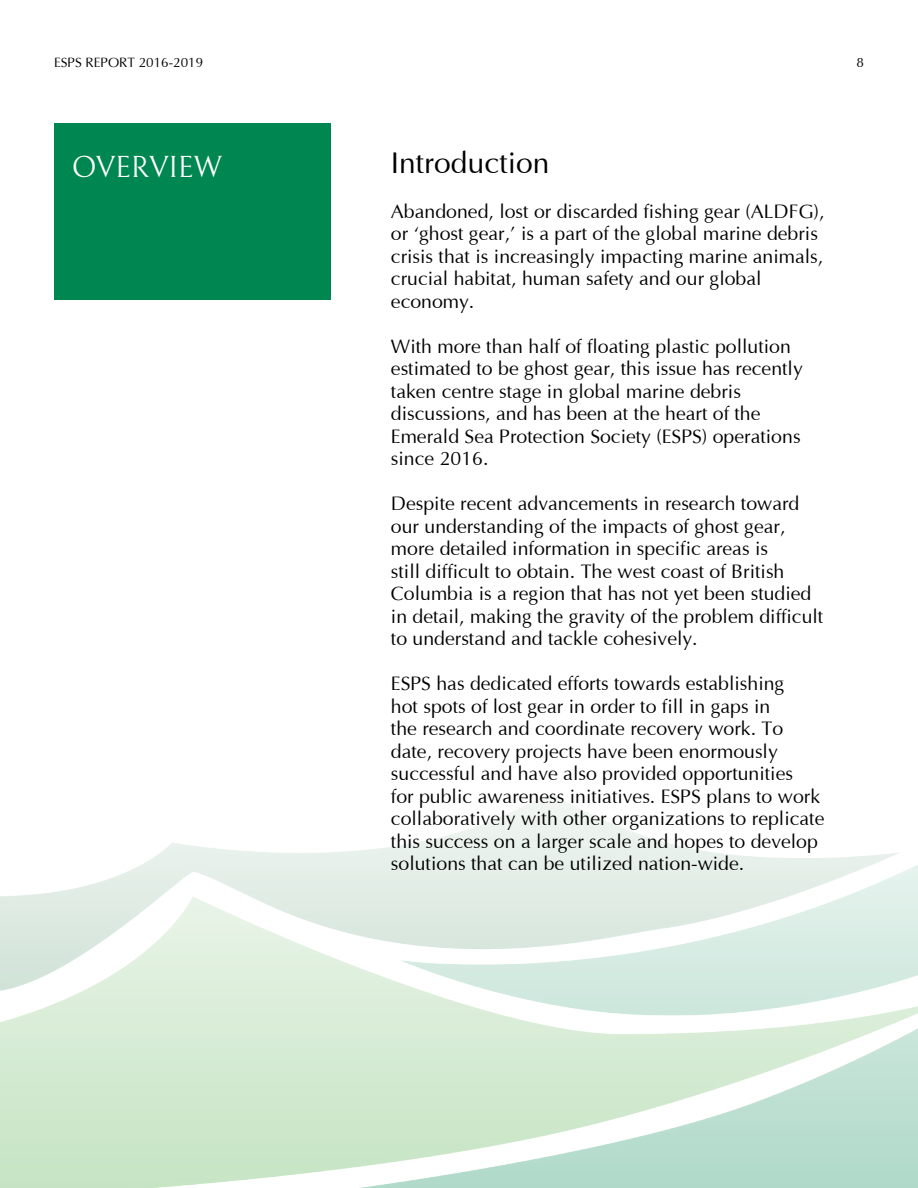
<style>
.page{position:relative;width:918px;height:1188px;background:#fff}
.page>*{position:absolute;margin:0;border:0;box-sizing:border-box;transform-origin:0 0}
.t1{font:30px "Opulent";color:#000}
.t2{font:30px "Bellefair";color:#fff}
.t3{font:19.5px/22.5px "Opulent";color:#000}
.t4{font:13.5px "Opulent";color:#000}
</style>
<div class="page">
<div style="left:54px;top:124px;width:276px;height:176px;background:#008751"></div>
<p class="t4" style="left:54px;top:54px;width:151px">ESPS REPORT 2016-2019</p>
<p class="t4" style="left:856px;top:54px;width:9px">8</p>
<h1 class="t2" style="left:72px;top:151px;width:152px">OVERVIEW</h1>
<h1 class="t1" style="left:391px;top:145px;width:160px">Introduction</h1>
<p class="t3" style="left:391px;top:200px;width:435px">Abandoned, lost or discarded fishing gear (ALDFG), or ‘ghost gear,’ is a part of the global marine debris crisis that is increasingly impacting marine animals, crucial habitat, human safety and our global economy.</p>
<p class="t3" style="left:391px;top:335px;width:413px">With more than half of floating plastic pollution estimated to be ghost gear, this issue has recently taken centre stage in global marine debris discussions, and has been at the heart of the Emerald Sea Protection Society (ESPS) operations since 2016.</p>
<p class="t3" style="left:391px;top:492px;width:434px">Despite recent advancements in research toward our understanding of the impacts of ghost gear, more detailed information in specific areas is<br>still difficult to obtain. The west coast of British Columbia is a region that has not yet been studied in detail, making the gravity of the problem difficult to understand and tackle cohesively.</p>
<p class="t3" style="left:391px;top:672px;width:435px">ESPS has dedicated efforts towards establishing<br>hot spots of lost gear in order to fill in gaps in<br>the research and coordinate recovery work. To date, recovery projects have been enormously successful and have also provided opportunities<br>for public awareness initiatives. ESPS plans to work collaboratively with other organizations to replicate this success on a larger scale and hopes to develop solutions that can be utilized nation-wide.</p>
</div>
